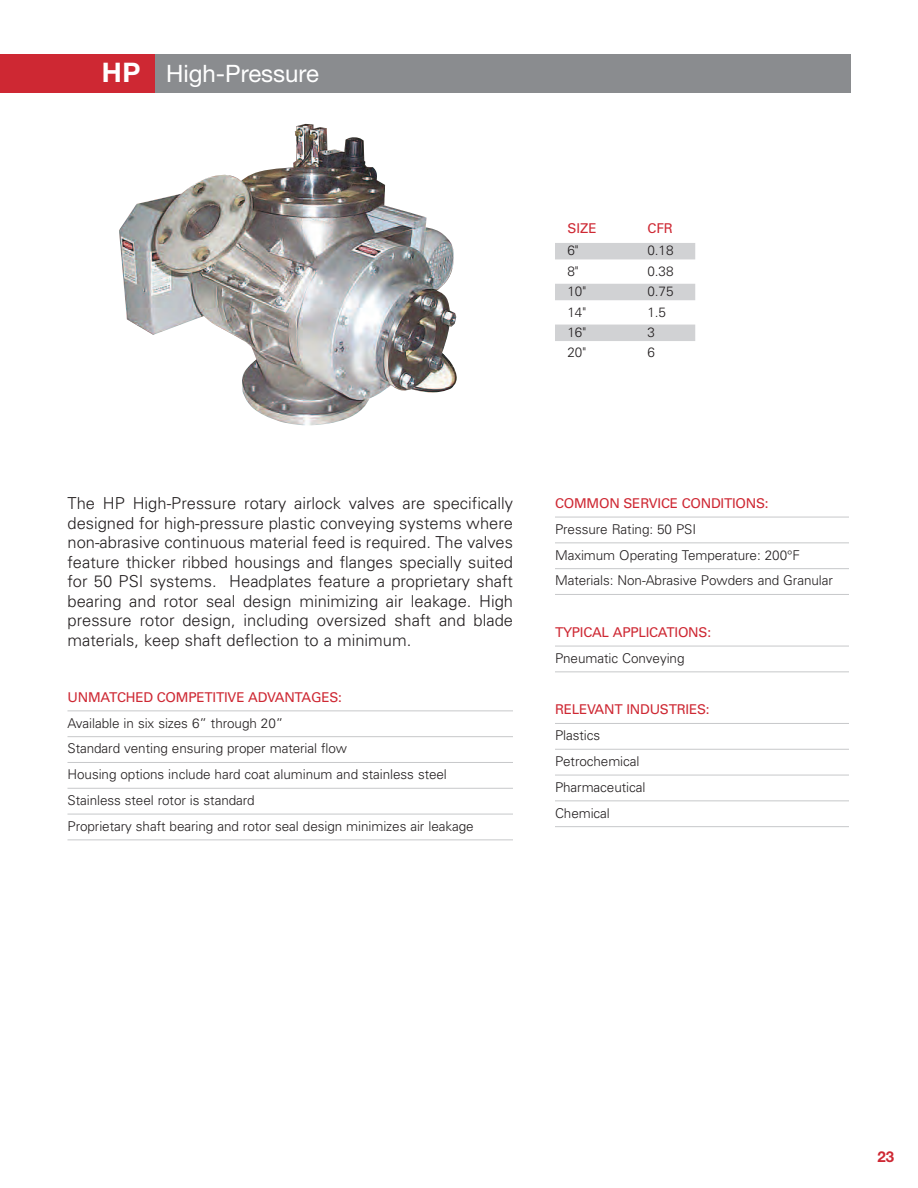
<style>
.page{position:relative;width:918px;height:1188px;background:#fff}
.page>*{position:absolute;margin:0;border:0;box-sizing:border-box;transform-origin:0 0}
.t1{font:24px "Helvetica Neue";color:#fff}
.t2{font:300 16.5px/19.5px "Univers";color:#231f20;text-align:justify}
.t3{font:700 15px "Helvetica Neue";color:#ce2833}
.t4{font:300 13.5px/25.8px "Univers";letter-spacing:-.005em;color:#231f20}
.t5{font:13.5px "Univers";letter-spacing:-.015em;color:#ce2833}
.s1{font-weight:700;font-size:27px}
</style>
<div class="page">
<div style="left:154px;top:54px;width:696px;height:39px;background:#8a8c8f"></div>
<div style="left:0;top:54px;width:154px;height:39px;background:#ce2833"></div>
<hr style="left:555px;top:517px;width:294px;height:1px;background:#c7c8ca">
<hr style="left:555px;top:542px;width:294px;height:1px;background:#c7c8ca">
<hr style="left:555px;top:568px;width:294px;height:1px;background:#c7c8ca">
<hr style="left:555px;top:594px;width:294px;height:1px;background:#c7c8ca">
<hr style="left:555px;top:646px;width:294px;height:1px;background:#c7c8ca">
<hr style="left:555px;top:671px;width:294px;height:1px;background:#c7c8ca">
<hr style="left:555px;top:723px;width:294px;height:1px;background:#c7c8ca">
<hr style="left:555px;top:749px;width:294px;height:1px;background:#c7c8ca">
<hr style="left:555px;top:775px;width:294px;height:1px;background:#c7c8ca">
<hr style="left:555px;top:800px;width:294px;height:1px;background:#c7c8ca">
<hr style="left:555px;top:826px;width:294px;height:1px;background:#c7c8ca">
<img style="left:119px;top:124px;width:338px;height:302px">
<hr style="left:68px;top:710px;width:445px;height:1px;background:#c7c8ca">
<hr style="left:68px;top:736px;width:445px;height:1px;background:#c7c8ca">
<hr style="left:68px;top:762px;width:445px;height:1px;background:#c7c8ca">
<hr style="left:68px;top:788px;width:445px;height:1px;background:#c7c8ca">
<hr style="left:68px;top:814px;width:445px;height:1px;background:#c7c8ca">
<hr style="left:68px;top:839px;width:445px;height:1px;background:#c7c8ca">
<div style="left:555px;top:243px;width:140px;height:16px;background:#d1d2d4"></div>
<div style="left:555px;top:284px;width:140px;height:16px;background:#d1d2d4"></div>
<div style="left:555px;top:325px;width:140px;height:16px;background:#d1d2d4"></div>
<h1 class="t1" style="left:102px;top:65px;width:219px"><span class="s1">HP</span> High-Pressure</h1>
<p class="t5" style="left:567px;top:223px;width:31px">SIZE</p>
<p class="t5" style="left:647px;top:223px;width:27px">CFR</p>
<p class="t4" style="left:567px;top:239px;width:13px">6"</p>
<p class="t4" style="left:647px;top:239px;width:28px">0.18</p>
<p class="t4" style="left:567px;top:259px;width:13px">8"</p>
<p class="t4" style="left:647px;top:259px;width:28px">0.38</p>
<p class="t4" style="left:567px;top:280px;width:20px">10"</p>
<p class="t4" style="left:647px;top:280px;width:28px">0.75</p>
<p class="t4" style="left:567px;top:300px;width:20px">14"</p>
<p class="t4" style="left:647px;top:300px;width:20px">1.5</p>
<p class="t4" style="left:567px;top:320px;width:20px">16"</p>
<p class="t4" style="left:647px;top:320px;width:9px">3</p>
<p class="t4" style="left:567px;top:341px;width:20px">20"</p>
<p class="t4" style="left:647px;top:341px;width:9px">6</p>
<p class="t2" style="left:68px;top:495px;width:447px">The HP High-Pressure rotary airlock valves are specifically designed for high-pressure plastic conveying systems where non-abrasive continuous material feed is required. The valves feature thicker ribbed housings and flanges specially suited for 50 PSI systems. Headplates feature a proprietary shaft bearing and rotor seal design minimizing air leakage. High pressure rotor design, including oversized shaft and blade materials, keep shaft deflection to a minimum.</p>
<p class="t5" style="left:68px;top:692px;width:276px">UNMATCHED COMPETITIVE ADVANTAGES:</p>
<p class="t4" style="left:68px;top:711px;width:408px">Available in six sizes 6” through 20”<br>Standard venting ensuring proper material flow<br>Housing options include hard coat aluminum and stainless steel Stainless steel rotor is standard<br>Proprietary shaft bearing and rotor seal design minimizes air leakage</p>
<p class="t5" style="left:555px;top:498px;width:215px">COMMON SERVICE CONDITIONS:</p>
<p class="t4" style="left:555px;top:517px;width:280px">Pressure Rating: 50 PSI<br>Maximum Operating Temperature: 200°F<br>Materials: Non-Abrasive Powders and Granular</p>
<p class="t5" style="left:555px;top:627px;width:158px">TYPICAL APPLICATIONS:</p>
<p class="t4" style="left:555px;top:646px;width:131px">Pneumatic Conveying</p>
<p class="t5" style="left:555px;top:705px;width:156px">RELEVANT INDUSTRIES:</p>
<p class="t4" style="left:555px;top:724px;width:92px">Plastics<br>Petrochemical<br>Pharmaceutical<br>Chemical</p>
<p class="t3" style="left:878px;top:1145px;width:18px">23</p>
</div>
